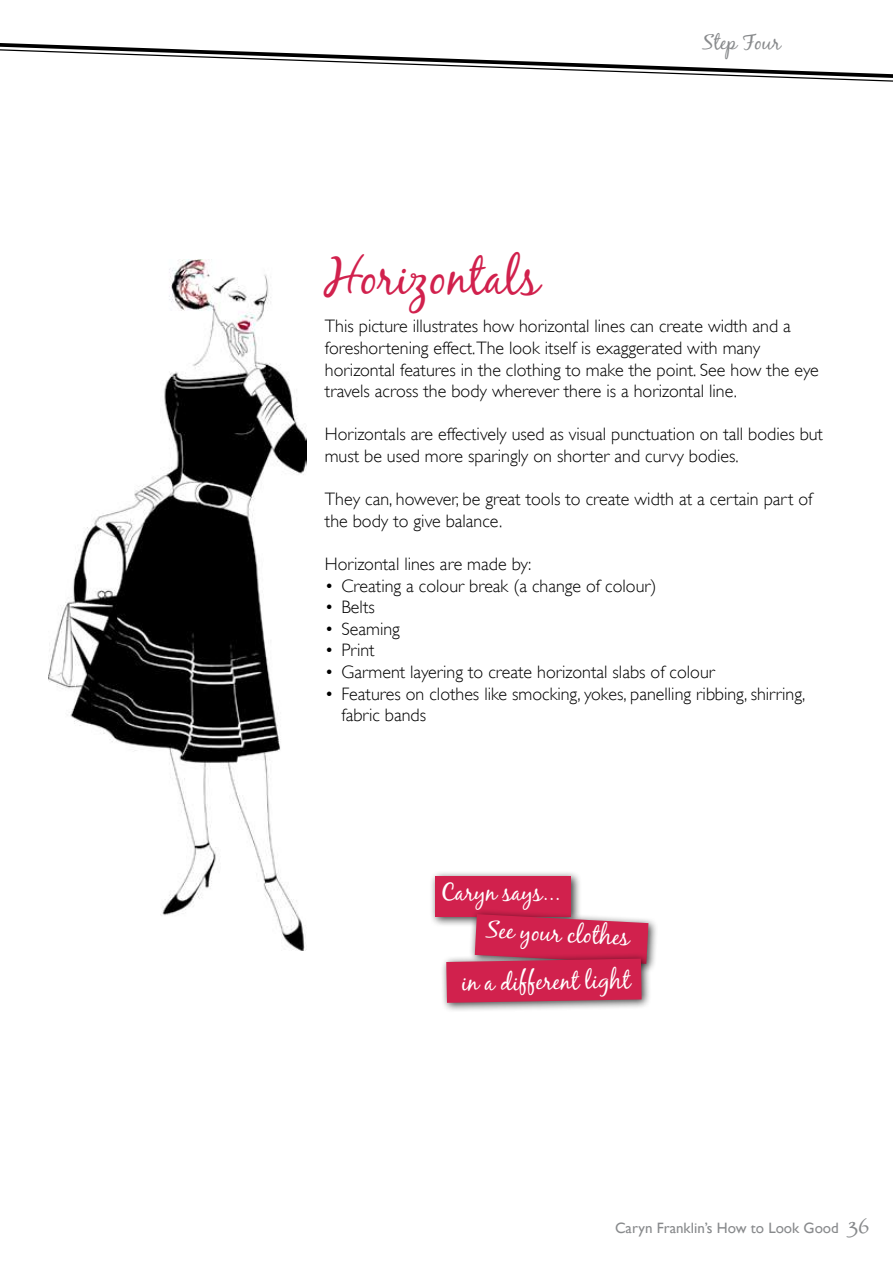
<style>
.page{position:relative;width:893px;height:1263px;background:#fff}
.page>*{position:absolute;margin:0;border:0;box-sizing:border-box;transform-origin:0 0}
.t1{font:49.5px "Black Jack";color:#d1214d}
.t2{font:24px "Black Jack";color:#fff}
.t3{font:21px "Black Jack";color:#888a8c}
.t4{font:300 18px/21.6px "Gill Sans";color:#000}
.t5{font:15px "Gill Sans";color:#888a8c}
.s1{font-family:"Black Jack";font-size:21px}
</style>
<div class="page">
<svg style="left:0;top:43px;width:893px;height:39px"></svg>
<img style="left:49px;top:259px;width:258px;height:691px">
<div style="left:429px;top:870px;width:159px;height:63px;background:#000;opacity:.75"></div>
<div style="left:436px;top:876px;width:135px;height:41px;background:#d1214d"></div>
<div style="left:469px;top:908px;width:196px;height:72px;background:#000;opacity:.75"></div>
<div style="left:440px;top:952px;width:218px;height:67px;background:#000;opacity:.75"></div>
<svg style="left:446px;top:914px;width:202px;height:89px"></svg>
<h1 class="t1" style="left:325px;top:247px;width:217px">Horizontals</h1>
<p class="t3" style="left:702px;top:30px;width:80px">Step Four</p>
<p class="t4" style="left:325px;top:315px;width:495px">This picture illustrates how horizontal lines can create width and a foreshortening effect.The look itself is exaggerated with many horizontal features in the clothing to make the point. See how the eye travels across the body wherever there is a horizontal line.</p>
<p class="t4" style="left:325px;top:423px;width:500px">Horizontals are effectively used as visual punctuation on tall bodies but must be used more sparingly on shorter and curvy bodies.</p>
<p class="t4" style="left:325px;top:488px;width:489px">They can, however, be great tools to create width at a certain part of the body to give balance.</p>
<p class="t4" style="left:325px;top:553px;width:208px">Horizontal lines are made by:</p>
<p class="t4" style="left:325px;top:575px;width:333px">• Creating a colour break (a change of colour)</p>
<p class="t4" style="left:325px;top:596px;width:51px">• Belts</p>
<p class="t4" style="left:325px;top:618px;width:77px">• Seaming</p>
<p class="t4" style="left:325px;top:639px;width:51px">• Print</p>
<p class="t4" style="left:325px;top:661px;width:391px">• Garment layering to create horizontal slabs of colour</p>
<p class="t4" style="left:341px;top:683px;width:465px;text-indent:-17px">• Features on clothes like smocking, yokes, panelling ribbing, shirring, fabric bands</p>
<h2 class="t2" style="left:441px;top:878px;width:121px">Caryn says...</h2>
<h2 class="t2" style="left:487px;top:915px;width:146px;rotate:3deg">See your clothes</h2>
<h2 class="t2" style="left:461px;top:968px;width:170px;rotate:-1deg">in a different light</h2>
<p class="t5" style="left:615px;top:1218px;width:255px">Caryn Franklin’s How to Look Good <span class="s1">36</span></p>
</div>
